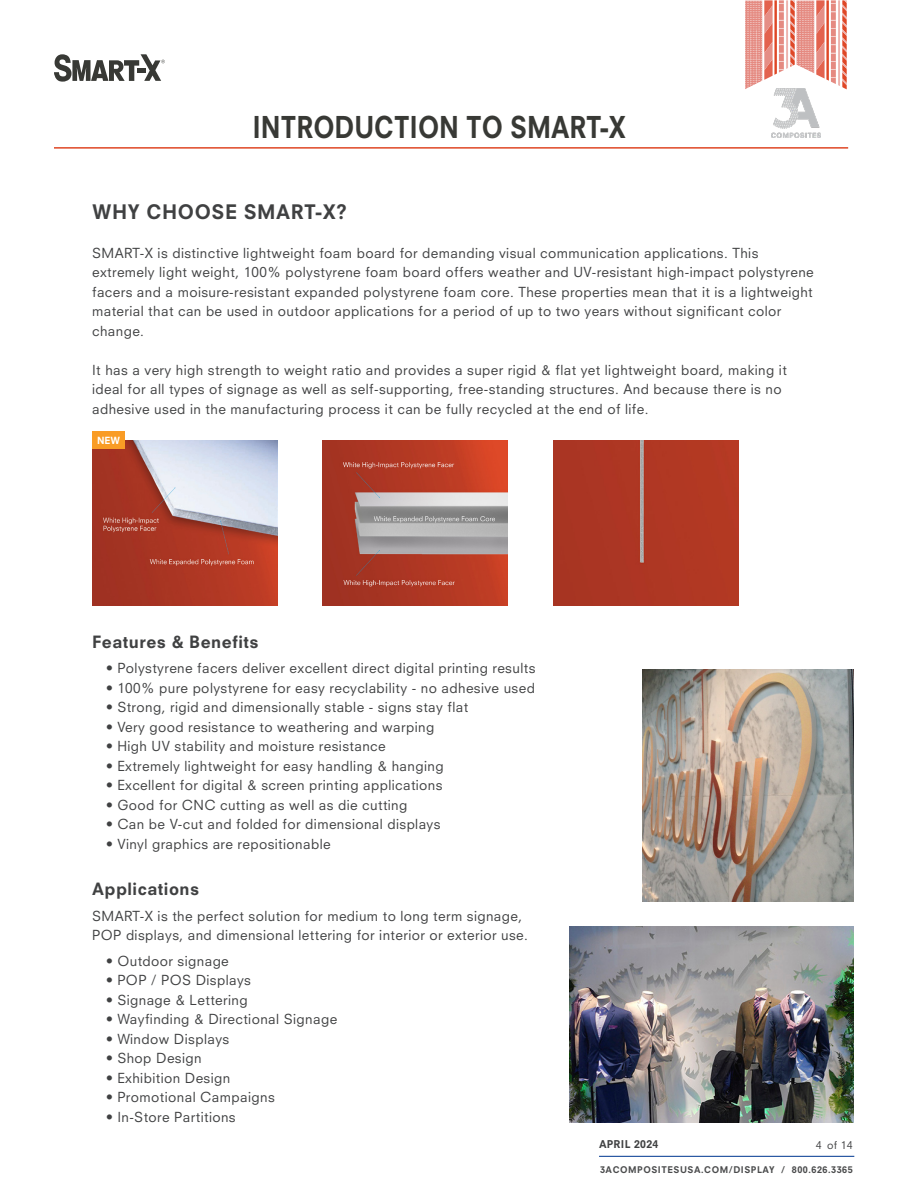
<style>
.page{position:relative;width:900px;height:1200px;background:#fff}
.page>*{position:absolute;margin:0;border:0;box-sizing:border-box;transform-origin:0 0}
.Page_Header{font:800 29.25px "Neuzeit SLT Std";color:#383935;scale:.87 1}
.t1{font:800 19.5px "Neuzeit SLT Std";letter-spacing:.03em;color:#404142}
.t2{font:800 16.5px "Neuzeit SLT Std";letter-spacing:.03em;color:#404142}
.t3{font:13.5px/19.5px "Neuzeit SLT Std";letter-spacing:.03em;color:#404142}
.t4{font:800 10.5px "Neuzeit SLT Std";letter-spacing:.03em;color:#404142}
.t5{font:10.5px "Neuzeit SLT Std";color:#404142}
.t6{font:800 9.6px "Neuzeit SLT Std";color:#fff}
.t7{font:800 9px "Neuzeit SLT Std";letter-spacing:.06em;color:#4b4c4d}
</style>
<div class="page">
<img style="left:772px;top:89px;width:48px;height:48px">
<hr style="left:599px;top:1156px;width:255px;height:1px;background:#194b9b">
<hr style="left:54px;top:147px;width:794px;height:2px;background:#df4725">
<svg style="left:54px;top:54px;width:111px;height:28px"></svg>
<svg style="left:745px;top:0;width:102px;height:89px"></svg>
<img style="left:92px;top:440px;width:185px;height:166px">
<img style="left:323px;top:440px;width:185px;height:166px">
<div style="left:553px;top:440px;width:185px;height:166px;background:#ae3723"></div>
<div style="left:92px;top:432px;width:33px;height:17px;background:#f99c25"></div>
<img style="left:642px;top:669px;width:212px;height:233px">
<img style="left:569px;top:926px;width:285px;height:196px">
<p class="Page_Header" style="left:252px;top:110px;width:431px">INTRODUCTION TO SMART-X</p>
<p class="t1" style="left:92px;top:200px;width:256px">WHY CHOOSE SMART-X?</p>
<p class="t3" style="left:92px;top:243px;width:668px">SMART-X is distinctive lightweight foam board for demanding visual communication applications. This</p>
<p class="t3" style="left:92px;top:262px;width:723px">extremely light weight, 100% polystyrene foam board offers weather and UV-resistant high-impact polystyrene facers and a moisure-resistant expanded polystyrene foam core. These properties mean that it is a lightweight material that can be used in outdoor applications for a period of up to two years without significant color change.</p>
<p class="t3" style="left:92px;top:360px;width:696px">It has a very high strength to weight ratio and provides a super rigid &amp; flat yet lightweight board, making it</p>
<p class="t3" style="left:92px;top:379px;width:691px">ideal for all types of signage as well as self-supporting, free-standing structures. And because there is no</p>
<p class="t3" style="left:92px;top:399px;width:558px">adhesive used in the manufacturing process it can be fully recycled at the end of life.</p>
<p class="t6" style="left:97px;top:435px;width:25px">NEW</p>
<p class="t2" style="left:92px;top:631px;width:168px">Features &amp; Benefits</p>
<p class="t3" style="left:106px;top:658px;width:431px">• Polystyrene facers deliver excellent direct digital printing results</p>
<p class="t3" style="left:106px;top:678px;width:430px">• 100% pure polystyrene for easy recyclability - no adhesive used</p>
<p class="t3" style="left:106px;top:697px;width:364px">• Strong, rigid and dimensionally stable - signs stay flat</p>
<p class="t3" style="left:106px;top:717px;width:330px">• Very good resistance to weathering and warping</p>
<p class="t3" style="left:106px;top:736px;width:281px">• High UV stability and moisture resistance</p>
<p class="t3" style="left:106px;top:756px;width:339px">• Extremely lightweight for easy handling &amp; hanging</p>
<p class="t3" style="left:106px;top:775px;width:338px">• Excellent for digital &amp; screen printing applications</p>
<p class="t3" style="left:106px;top:795px;width:303px">• Good for CNC cutting as well as die cutting</p>
<p class="t3" style="left:106px;top:814px;width:336px">• Can be V-cut and folded for dimensional displays</p>
<p class="t3" style="left:106px;top:834px;width:226px">• Vinyl graphics are repositionable</p>
<p class="t2" style="left:92px;top:879px;width:109px">Applications</p>
<p class="t3" style="left:92px;top:906px;width:432px">SMART-X is the perfect solution for medium to long term signage,</p>
<p class="t3" style="left:92px;top:925px;width:437px">POP displays, and dimensional lettering for interior or exterior use.</p>
<p class="t3" style="left:106px;top:951px;width:124px">• Outdoor signage</p>
<p class="t3" style="left:106px;top:970px;width:146px">• POP / POS Displays</p>
<p class="t3" style="left:106px;top:990px;width:143px">• Signage &amp; Lettering</p>
<p class="t3" style="left:106px;top:1009px;width:233px">• Wayfinding &amp; Directional Signage</p>
<p class="t3" style="left:106px;top:1029px;width:125px">• Window Displays</p>
<p class="t3" style="left:106px;top:1048px;width:97px">• Shop Design</p>
<p class="t3" style="left:106px;top:1068px;width:126px">• Exhibition Design</p>
<p class="t3" style="left:106px;top:1087px;width:170px">• Promotional Campaigns</p>
<p class="t3" style="left:106px;top:1107px;width:131px">• In-Store Partitions</p>
<p class="t4" style="left:599px;top:1138px;width:61px">APRIL 2024</p>
<p class="t7" style="left:600px;top:1164px;width:254px">3ACOMPOSITESUSA.COM/DISPLAY / 800.626.3365</p>
<p class="t5" style="left:816px;top:1138px;width:7px">4</p>
<p class="t5" style="left:827px;top:1138px;width:27px">of 14</p>
</div>
